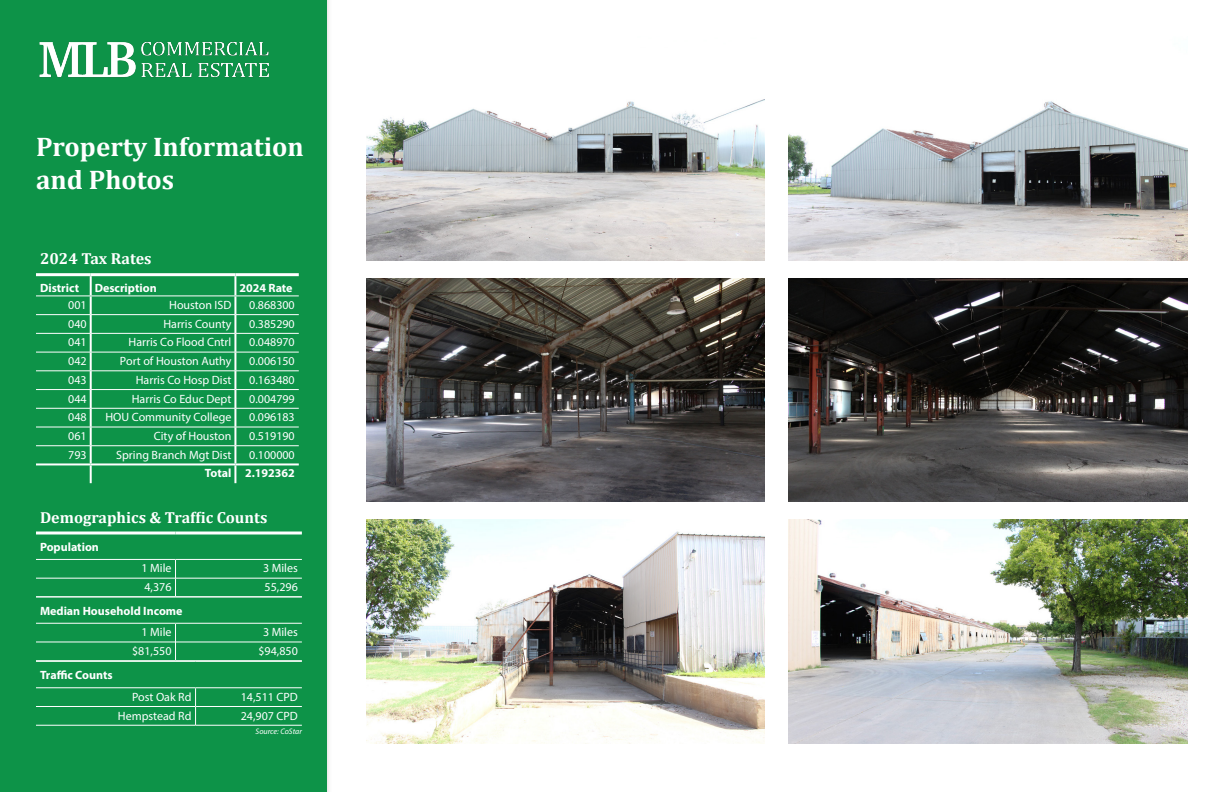
<style>
.page{position:relative;width:1224px;height:792px;background:#fff}
.page>*{position:absolute;margin:0;border:0;box-sizing:border-box;transform-origin:0 0}
.t1{font:700 27px/32.4px "Cambria";color:#fff}
.t2{font:700 16px "Cambria";color:#fff}
.t3{font:12px "Myriad Pro";color:#fff}
.t4{font:700 12px "Myriad Pro";color:#fff}
.t5{font:italic 8px "Myriad Pro";color:#fff}
</style>
<div class="page">
<div style="left:0;top:0;width:327px;height:792px;background:#0d9348"></div>
<img style="left:39px;top:41px;width:230px;height:37px">
<hr style="left:36px;top:273px;width:55px;height:3px;background:#fff">
<hr style="left:91px;top:273px;width:144px;height:3px;background:#fff">
<hr style="left:235px;top:273px;width:64px;height:3px;background:#fff">
<svg style="left:90px;top:276px;width:2px;height:207px"></svg>
<svg style="left:234px;top:276px;width:2px;height:207px"></svg>
<hr style="left:36px;top:463px;width:55px;height:2px;background:#fff">
<hr style="left:91px;top:463px;width:144px;height:2px;background:#fff">
<hr style="left:235px;top:463px;width:64px;height:2px;background:#fff">
<hr style="left:36px;top:295px;width:55px;height:1px;background:#fff">
<hr style="left:91px;top:295px;width:144px;height:1px;background:#fff">
<hr style="left:235px;top:295px;width:64px;height:1px;background:#fff">
<hr style="left:36px;top:314px;width:55px;height:1px;background:#fff">
<hr style="left:91px;top:314px;width:144px;height:1px;background:#fff">
<hr style="left:235px;top:314px;width:64px;height:1px;background:#fff">
<hr style="left:36px;top:427px;width:55px;height:1px;background:#fff">
<hr style="left:91px;top:427px;width:144px;height:1px;background:#fff">
<hr style="left:235px;top:427px;width:64px;height:1px;background:#fff">
<hr style="left:36px;top:333px;width:55px;height:1px;background:#fff">
<hr style="left:91px;top:333px;width:144px;height:1px;background:#fff">
<hr style="left:235px;top:333px;width:64px;height:1px;background:#fff">
<hr style="left:36px;top:352px;width:55px;height:1px;background:#fff">
<hr style="left:91px;top:352px;width:144px;height:1px;background:#fff">
<hr style="left:235px;top:352px;width:64px;height:1px;background:#fff">
<hr style="left:36px;top:371px;width:55px;height:1px;background:#fff">
<hr style="left:91px;top:371px;width:144px;height:1px;background:#fff">
<hr style="left:235px;top:371px;width:64px;height:1px;background:#fff">
<hr style="left:36px;top:389px;width:55px;height:1px;background:#fff">
<hr style="left:91px;top:389px;width:144px;height:1px;background:#fff">
<hr style="left:235px;top:389px;width:64px;height:1px;background:#fff">
<hr style="left:36px;top:408px;width:55px;height:1px;background:#fff">
<hr style="left:91px;top:408px;width:144px;height:1px;background:#fff">
<hr style="left:235px;top:408px;width:64px;height:1px;background:#fff">
<hr style="left:36px;top:445px;width:55px;height:1px;background:#fff">
<hr style="left:91px;top:445px;width:144px;height:1px;background:#fff">
<hr style="left:235px;top:445px;width:64px;height:1px;background:#fff">
<hr style="left:36px;top:532px;width:140px;height:3px;background:#fff">
<hr style="left:176px;top:532px;width:126px;height:3px;background:#fff">
<hr style="left:36px;top:559px;width:140px;height:1px;background:#fff">
<hr style="left:176px;top:559px;width:126px;height:1px;background:#fff">
<hr style="left:36px;top:578px;width:139px;height:1px;background:#fff">
<hr style="left:176px;top:578px;width:126px;height:1px;background:#fff">
<svg style="left:175px;top:560px;width:1px;height:36px"></svg>
<hr style="left:36px;top:596px;width:140px;height:1px;background:#fff">
<hr style="left:176px;top:596px;width:126px;height:1px;background:#fff">
<hr style="left:36px;top:660px;width:140px;height:1px;background:#fff">
<hr style="left:176px;top:660px;width:126px;height:1px;background:#fff">
<hr style="left:36px;top:642px;width:139px;height:1px;background:#fff">
<hr style="left:176px;top:642px;width:126px;height:1px;background:#fff">
<svg style="left:175px;top:624px;width:1px;height:36px"></svg>
<hr style="left:36px;top:623px;width:140px;height:1px;background:#fff">
<hr style="left:176px;top:623px;width:126px;height:1px;background:#fff">
<hr style="left:36px;top:661px;width:160px;height:1px;background:#fff">
<hr style="left:196px;top:661px;width:106px;height:1px;background:#fff">
<hr style="left:36px;top:706px;width:159px;height:1px;background:#fff">
<hr style="left:196px;top:706px;width:106px;height:1px;background:#fff">
<hr style="left:36px;top:725px;width:160px;height:1px;background:#fff">
<hr style="left:196px;top:725px;width:106px;height:1px;background:#fff">
<svg style="left:195px;top:688px;width:1px;height:37px"></svg>
<hr style="left:36px;top:687px;width:160px;height:1px;background:#fff">
<hr style="left:196px;top:687px;width:106px;height:1px;background:#fff">
<img style="left:366px;top:99px;width:399px;height:161px">
<img style="left:789px;top:101px;width:398px;height:159px">
<img style="left:366px;top:278px;width:399px;height:224px">
<img style="left:789px;top:278px;width:398px;height:224px">
<img style="left:366px;top:520px;width:399px;height:224px">
<img style="left:789px;top:519px;width:399px;height:225px">
<p class="t1" style="left:36px;top:130px;width:269px">Property Information and Photos</p>
<p class="t2" style="left:40px;top:248px;width:113px">2024 Tax Rates</p>
<p class="t4" style="left:40px;top:280px;width:41px">District</p>
<p class="t4" style="left:95px;top:280px;width:63px">Description</p>
<p class="t4" style="left:239px;top:280px;width:55px">2024 Rate</p>
<p class="t3" style="left:68px;top:297px;width:20px">001</p>
<p class="t3" style="left:169px;top:297px;width:64px">Houston ISD</p>
<p class="t3" style="left:249px;top:297px;width:47px">0.868300</p>
<p class="t3" style="left:68px;top:316px;width:20px">040</p>
<p class="t3" style="left:163px;top:316px;width:70px">Harris County</p>
<p class="t3" style="left:249px;top:316px;width:47px">0.385290</p>
<p class="t3" style="left:68px;top:335px;width:20px">041</p>
<p class="t3" style="left:129px;top:335px;width:104px">Harris Co Flood Cntrl</p>
<p class="t3" style="left:249px;top:335px;width:47px">0.048970</p>
<p class="t3" style="left:68px;top:354px;width:20px">042</p>
<p class="t3" style="left:120px;top:354px;width:113px">Port of Houston Authy</p>
<p class="t3" style="left:249px;top:354px;width:47px">0.006150</p>
<p class="t3" style="left:68px;top:372px;width:20px">043</p>
<p class="t3" style="left:136px;top:372px;width:97px">Harris Co Hosp Dist</p>
<p class="t3" style="left:249px;top:372px;width:47px">0.163480</p>
<p class="t3" style="left:68px;top:391px;width:20px">044</p>
<p class="t3" style="left:132px;top:391px;width:101px">Harris Co Educ Dept</p>
<p class="t3" style="left:249px;top:391px;width:47px">0.004799</p>
<p class="t3" style="left:68px;top:410px;width:20px">048</p>
<p class="t3" style="left:105px;top:410px;width:127px">HOU Community College</p>
<p class="t3" style="left:249px;top:410px;width:47px">0.096183</p>
<p class="t3" style="left:68px;top:429px;width:20px">061</p>
<p class="t3" style="left:154px;top:429px;width:79px">City of Houston</p>
<p class="t3" style="left:249px;top:429px;width:47px">0.519190</p>
<p class="t3" style="left:68px;top:447px;width:20px">793</p>
<p class="t3" style="left:116px;top:447px;width:117px">Spring Branch Mgt Dist</p>
<p class="t3" style="left:249px;top:447px;width:47px">0.100000</p>
<p class="t4" style="left:205px;top:466px;width:28px">Total</p>
<p class="t4" style="left:245px;top:466px;width:51px">2.192362</p>
<p class="t2" style="left:40px;top:506px;width:229px">Demographics &amp; Traffic Counts</p>
<p class="t4" style="left:40px;top:539px;width:60px">Population</p>
<p class="t3" style="left:141px;top:561px;width:32px">1 Mile</p>
<p class="t3" style="left:263px;top:561px;width:36px">3 Miles</p>
<p class="t3" style="left:144px;top:580px;width:29px">4,376</p>
<p class="t3" style="left:265px;top:580px;width:35px">55,296</p>
<p class="t4" style="left:40px;top:603px;width:144px">Median Household Income</p>
<p class="t3" style="left:141px;top:625px;width:32px">1 Mile</p>
<p class="t3" style="left:263px;top:625px;width:36px">3 Miles</p>
<p class="t3" style="left:132px;top:644px;width:41px">$81,550</p>
<p class="t3" style="left:258px;top:644px;width:41px">$94,850</p>
<p class="t4" style="left:40px;top:667px;width:74px">Traffic Counts</p>
<p class="t3" style="left:132px;top:689px;width:61px">Post Oak Rd</p>
<p class="t3" style="left:241px;top:689px;width:59px">14,511 CPD</p>
<p class="t3" style="left:118px;top:708px;width:75px">Hempstead Rd</p>
<p class="t3" style="left:241px;top:708px;width:59px">24,907 CPD</p>
<p class="t5" style="left:256px;top:726px;width:48px">Source: CoStar</p>
</div>
